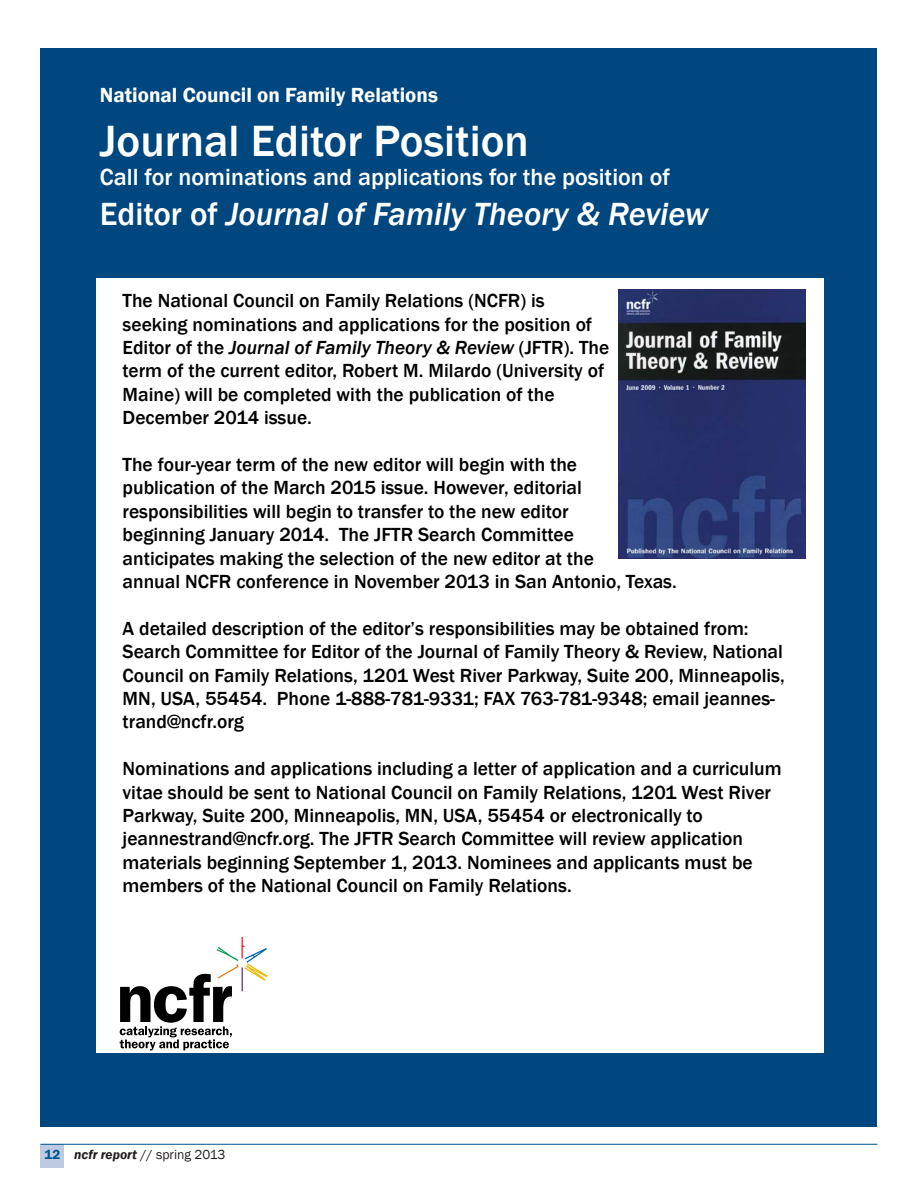
<style>
.page{position:relative;width:918px;height:1188px;background:#fff}
.page>*{position:absolute;margin:0;border:0;box-sizing:border-box;transform-origin:0 0}
.t1{font:500 45px "Franklin Gothic";color:#fff}
.t2{font:italic 500 33px "Franklin Gothic";color:#fff}
.t3{font:500 24px "Franklin Gothic";color:#fff}
.t4{font:600 21px "Franklin Gothic";color:#fff}
.t5{font:500 19.5px/23.4px "Franklin Gothic";color:#000}
.t6{font:13.5px "Franklin Gothic";color:#231f20}
.s1{font-style:normal}
.s2{font-style:italic}
.s3{font-weight:600;color:#00538d}
.s4{font-weight:600;font-style:italic}
</style>
<div class="page">
<div style="left:40px;top:1144px;width:24px;height:24px;background:#bccbe2"></div>
<hr style="left:40px;top:1144px;width:838px;height:1px;background:#00538d">
<div style="left:40px;top:49px;width:838px;height:1078px;background:#00467f"></div>
<div style="left:96px;top:278px;width:728px;height:775px;background:#fff"></div>
<svg style="left:120px;top:938px;width:148px;height:112px"></svg>
<img style="left:618px;top:289px;width:188px;height:270px">
<p class="t4" style="left:100px;top:83px;width:340px">National Council on Family Relations</p>
<p class="t1" style="left:100px;top:114px;width:430px">Journal Editor Position</p>
<p class="t3" style="left:100px;top:162px;width:572px">Call for nominations and applications for the position of</p>
<p class="t2" style="left:100px;top:193px;width:610px"><span class="s1">Editor of</span> Journal of Family Theory &amp; Review</p>
<p class="t5" style="left:123px;top:289px;width:488px">The National Council on Family Relations (NCFR) is seeking nominations and applications for the position of Editor of the <span class="s2">Journal of Family Theory &amp; Review</span> (JFTR). The term of the current editor, Robert M. Milardo (University of Maine) will be completed with the publication of the December 2014 issue.</p>
<p class="t5" style="left:123px;top:453px;width:556px">The four-year term of the new editor will begin with the<br>publication of the March 2015 issue. However, editorial responsibilities will begin to transfer to the new editor<br>beginning January 2014. The JFTR Search Committee<br>anticipates making the selection of the new editor at the<br>annual NCFR conference in November 2013 in San Antonio, Texas.</p>
<p class="t5" style="left:123px;top:617px;width:664px">A detailed description of the editor’s responsibilities may be obtained from:<br>Search Committee for Editor of the Journal of Family Theory &amp; Review, National Council on Family Relations, 1201 West River Parkway, Suite 200, Minneapolis, MN, USA, 55454. Phone 1-888-781-9331; FAX 763-781-9348; email jeannes&shy;trand@ncfr.org</p>
<p class="t5" style="left:123px;top:757px;width:661px">Nominations and applications including a letter of application and a curriculum vitae should be sent to National Council on Family Relations, 1201 West River Parkway, Suite 200, Minneapolis, MN, USA, 55454 or electronically to jeannestrand@ncfr.org. The JFTR Search Committee will review application materials beginning September 1, 2013. Nominees and applicants must be members of the National Council on Family Relations.</p>
<p class="t6" style="left:44px;top:1146px;width:183px"><span class="s3">12</span> <span class="s4">ncfr report</span> // spring 2013</p>
</div>
